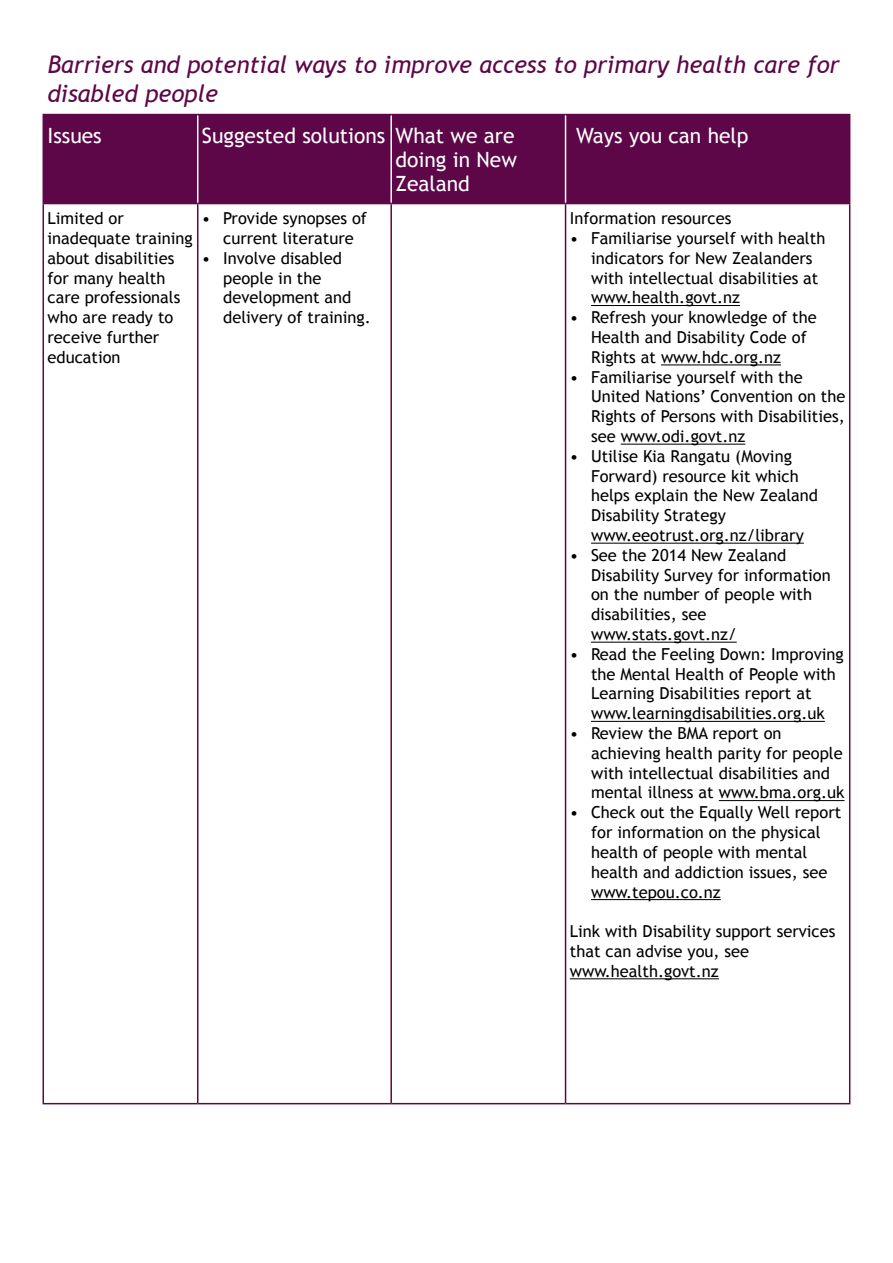
<style>
.page{position:relative;width:893px;height:1263px;background:#fff}
.page>*{position:absolute;margin:0;border:0;box-sizing:border-box;transform-origin:0 0}
.t1{font:italic 24px/28.8px "Trebuchet MS";color:#5d0749}
.t2{font:21px/24px "Trebuchet MS";color:#fff;text-align:justify}
.t3{font:16.5px/19.8px "Trebuchet MS";color:#000}
</style>
<div class="page">
<div style="left:44px;top:115px;width:805px;height:88px;background:#5d0749"></div>
<hr style="left:197px;top:115px;width:1px;height:88px;background:#fff">
<hr style="left:390px;top:115px;width:2px;height:88px;background:#fff">
<hr style="left:565px;top:115px;width:1px;height:88px;background:#fff">
<hr style="left:43px;top:114px;width:155px;height:1px;background:#5d0749">
<hr style="left:43px;top:115px;width:1px;height:88px;background:#5d0749">
<hr style="left:198px;top:114px;width:193px;height:1px;background:#5d0749">
<hr style="left:391px;top:114px;width:175px;height:1px;background:#5d0749">
<hr style="left:566px;top:114px;width:284px;height:1px;background:#5d0749">
<hr style="left:849px;top:115px;width:1px;height:88px;background:#5d0749">
<hr style="left:43px;top:203px;width:155px;height:1px;background:#5d0749">
<hr style="left:198px;top:203px;width:193px;height:1px;background:#5d0749">
<hr style="left:391px;top:203px;width:175px;height:1px;background:#5d0749">
<hr style="left:566px;top:203px;width:284px;height:1px;background:#5d0749">
<hr style="left:43px;top:204px;width:1px;height:899px;background:#5d0749">
<hr style="left:197px;top:204px;width:1px;height:899px;background:#5d0749">
<hr style="left:390px;top:204px;width:2px;height:899px;background:#5d0749">
<hr style="left:565px;top:204px;width:1px;height:899px;background:#5d0749">
<hr style="left:849px;top:204px;width:1px;height:899px;background:#5d0749">
<hr style="left:43px;top:1103px;width:155px;height:1px;background:#5d0749">
<hr style="left:198px;top:1103px;width:193px;height:1px;background:#5d0749">
<hr style="left:391px;top:1103px;width:175px;height:1px;background:#5d0749">
<hr style="left:566px;top:1103px;width:284px;height:1px;background:#5d0749">
<hr style="left:591px;top:305px;width:149px;height:1px;background:#000">
<hr style="left:661px;top:364px;width:120px;height:1px;background:#000">
<hr style="left:621px;top:444px;width:124px;height:1px;background:#000">
<hr style="left:591px;top:543px;width:213px;height:1px;background:#000">
<hr style="left:591px;top:642px;width:146px;height:1px;background:#000">
<hr style="left:591px;top:721px;width:234px;height:1px;background:#000">
<hr style="left:719px;top:800px;width:125px;height:1px;background:#000">
<hr style="left:591px;top:899px;width:130px;height:1px;background:#000">
<hr style="left:570px;top:978px;width:149px;height:1px;background:#000">
<h1 class="t1" style="left:48px;top:50px;width:794px">Barriers and potential ways to improve access to primary health care for disabled people</h1>
<p class="t2" style="left:48px;top:124px;width:56px">Issues</p>
<p class="t2" style="left:395px;top:124px;width:123px;text-indent:-193px">Suggested solutions What we are doing in New Zealand</p>
<p class="t2" style="left:576px;top:124px;width:174px">Ways you can help</p>
<p class="t3" style="left:48px;top:209px;width:147px">Limited or inadequate training about disabilities for many health care professionals who are ready to receive further education</p>
<p class="t3" style="left:202px;top:209px;width:167px;text-align:center">• Provide synopses of current literature</p>
<p class="t3" style="left:570px;top:209px;width:163px">Information resources</p>
<p class="t3" style="left:591px;top:228px;width:236px;text-indent:-21px">• Familiarise yourself with health indicators for New Zealanders with intellectual disabilities at www.health.govt.nz</p>
<p class="t3" style="left:591px;top:308px;width:227px;text-indent:-21px">• Refresh your knowledge of the<br>Health and Disability Code of<br>Rights at www.hdc.org.nz</p>
<p class="t3" style="left:591px;top:367px;width:256px;text-indent:-21px">• Familiarise yourself with the<br>United Nations’ Convention on the<br>Rights of Persons with Disabilities, see www.odi.govt.nz</p>
<p class="t3" style="left:591px;top:446px;width:229px;text-indent:-21px">• Utilise Kia Rangatu (Moving<br>Forward) resource kit which helps explain the New Zealand<br>Disability Strategy www.eeotrust.org.nz/library</p>
<p class="t3" style="left:591px;top:545px;width:241px;text-indent:-21px">• See the 2014 New Zealand<br>Disability Survey for information on the number of people with disabilities, see www.stats.govt.nz/</p>
<p class="t3" style="left:591px;top:644px;width:254px;text-indent:-21px">• Read the Feeling Down: Improving the Mental Health of People with Learning Disabilities report at www.learningdisabilities.org.uk</p>
<p class="t3" style="left:591px;top:723px;width:255px;text-indent:-21px">• Review the BMA report on achieving health parity for people with intellectual disabilities and mental illness at www.bma.org.uk</p>
<p class="t3" style="left:591px;top:803px;width:252px;text-indent:-21px">• Check out the Equally Well report for information on the physical health of people with mental health and addiction issues, see www.tepou.co.nz</p>
<p class="t3" style="left:570px;top:921px;width:267px">Link with Disability support services that can advise you, see www.health.govt.nz</p>
<p class="t3" style="left:223px;top:248px;width:149px;text-indent:-21px">• Involve disabled people in the development and delivery of training.</p>
</div>
